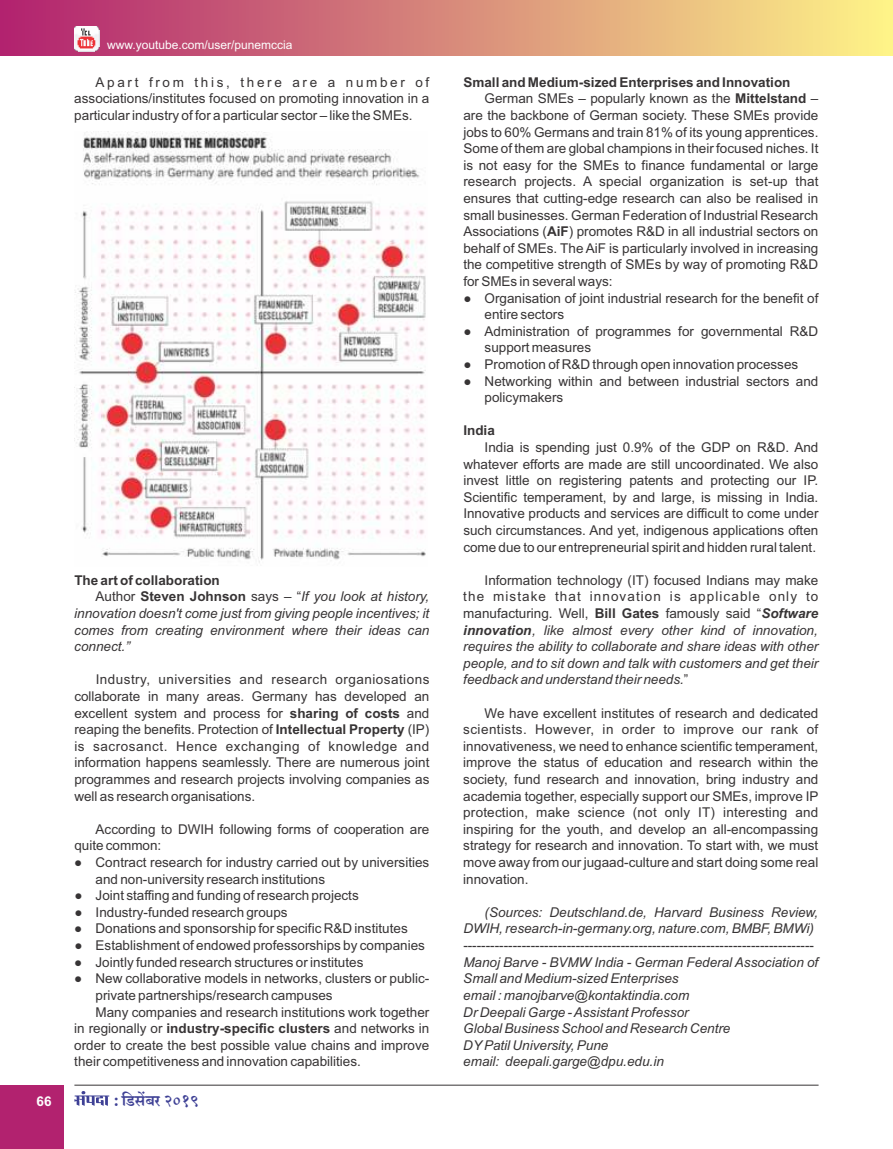
<style>
.page{position:relative;width:893px;height:1149px;background:#fff}
.page>*{position:absolute;margin:0;border:0;box-sizing:border-box;transform-origin:0 0}
.t1{font:19.5px "SHREE DEV 0708 P Bold";color:#3e4095}
.t2{font:13.5px/16.6px "Arial";color:#373435;text-align:justify}
.t3{font:italic 13.5px/16.6px "Arial";color:#373435}
.t4{font:700 13.5px "Arial";color:#373435}
.t5{font:700 13.5px "Arial";color:#fefefe}
.t6{font:12px "Arial";color:#fefefe}
.s1{font-style:normal}
.s2{font-weight:700;font-style:normal}
.s3{font-weight:700}
</style>
<div class="page">
<div style="left:0;top:1084px;width:64px;height:64px;background:#b2226f"></div>
<div style="left:0;top:0;width:893px;height:55px;background:linear-gradient(to right,#b11f6f,#fef488)"></div>
<svg style="left:74px;top:1091px;width:35px;height:14px"></svg>
<hr style="left:74px;top:1084px;width:745px;height:1px;background:#373435">
<img style="left:74px;top:26px;width:26px;height:26px">
<img style="left:74px;top:132px;width:352px;height:431px">
<p class="t6" style="left:107px;top:40px;width:187px">www.youtube.com/user/punemccia</p>
<p class="t2" style="left:74px;top:75px;width:357px;text-indent:21px">Apart from this, there are a number of associations/institutes focused on promoting innovation in a particular industry of for a particular sector – like the SMEs.</p>
<p class="t4" style="left:74px;top:574px;width:147px">The art of collaboration</p>
<p class="t3" style="left:74px;top:589px;width:357px;text-align:justify;text-indent:21px"><span class="s1">Author</span> <span class="s2">Steven Johnson</span> <span class="s1">says – “</span>If you look at history, innovation doesn't come just from giving people incentives; it comes from creating environment where their ideas can connect.”</p>
<p class="t2" style="left:74px;top:672px;width:357px;text-indent:21px">Industry, universities and research organiosations collaborate in many areas. Germany has developed an excellent system and process for <span class="s3">sharing of costs</span> and reaping the benefits. Protection of <span class="s3">Intellectual Property</span> (IP) is sacrosanct. Hence exchanging of knowledge and information happens seamlessly. There are numerous joint programmes and research projects involving companies as well as research organisations.</p>
<p class="t2" style="left:74px;top:821px;width:357px;text-indent:21px">According to DWIH following forms of cooperation are quite common:</p>
<p class="t2" style="left:96px;top:855px;width:335px;text-indent:-21px">● Contract research for industry carried out by universities and non-university research institutions</p>
<p class="t2" style="left:74px;top:921px;width:335px">● Donations and sponsorship for specific R&amp;D institutes</p>
<p class="t2" style="left:74px;top:954px;width:291px">● Jointly funded research structures or institutes</p>
<p class="t2" style="left:74px;top:971px;width:357px">● New collaborative models in networks, clusters or public-</p>
<p class="t2" style="left:96px;top:987px;width:239px">private partnerships/research campuses</p>
<p class="t2" style="left:96px;top:1004px;width:335px">Many companies and research institutions work together</p>
<p class="t2" style="left:74px;top:1020px;width:357px">in regionally or <span class="s3">industry-specific clusters</span> and networks in</p>
<p class="t2" style="left:74px;top:1037px;width:357px">order to create the best possible value chains and improve</p>
<p class="t2" style="left:74px;top:1054px;width:288px">their competitiveness and innovation capabilities.</p>
<p class="t2" style="left:74px;top:888px;width:286px">● Joint staffing and funding of research projects</p>
<p class="t2" style="left:74px;top:937px;width:352px">● Establishment of endowed professorships by companies</p>
<p class="t2" style="left:74px;top:904px;width:215px">● Industry-funded research groups</p>
<p class="t5" style="left:36px;top:1096px;width:17px">66</p>
<h1 class="t1" style="left:114px;top:1090px;width:87px">: {S&gt;g|~a 2019</h1>
<p class="t4" style="left:463px;top:77px;width:329px">Small and Medium-sized Enterprises and Innovation</p>
<p class="t2" style="left:463px;top:91px;width:357px;text-indent:21px">German SMEs – popularly known as the <span class="s3">Mittelstand</span> – are the backbone of German society. These SMEs provide jobs to 60% Germans and train 81% of its young apprentices.<br>Some of them are global champions in their focused niches. It is not easy for the SMEs to finance fundamental or large research projects. A special organization is set-up that ensures that cutting-edge research can also be realised in small businesses. German Federation of Industrial Research Associations (<span class="s3">AiF</span>) promotes R&amp;D in all industrial sectors on behalf of SMEs. The AiF is particularly involved in increasing the competitive strength of SMEs by way of promoting R&amp;D for SMEs in several ways:</p>
<p class="t2" style="left:485px;top:290px;width:335px;text-indent:-21px">● Organisation of joint industrial research for the benefit of entire sectors</p>
<p class="t2" style="left:485px;top:324px;width:335px;text-indent:-21px">● Administration of programmes for governmental R&amp;D support measures</p>
<p class="t2" style="left:463px;top:357px;width:336px">● Promotion of R&amp;D through open innovation processes</p>
<p class="t2" style="left:485px;top:373px;width:335px;text-indent:-21px">● Networking within and between industrial sectors and policymakers</p>
<p class="t4" style="left:463px;top:425px;width:33px">India</p>
<p class="t2" style="left:463px;top:440px;width:357px;text-indent:21px">India is spending just 0.9% of the GDP on R&amp;D. And whatever efforts are made are still uncoordinated. We also invest little on registering patents and protecting our IP.<br>Scientific temperament, by and large, is missing in India.<br>Innovative products and services are difficult to come under such circumstances. And yet, indigenous applications often come due to our entrepreneurial spirit and hidden rural talent.</p>
<p class="t3" style="left:463px;top:572px;width:357px;text-align:justify;text-indent:21px"><span class="s1">Information technology (IT) focused Indians may make the mistake that innovation is applicable only to manufacturing. Well,</span> <span class="s2">Bill Gates</span> <span class="s1">famously said “</span><span class="s3">Software innovation</span>, like almost every other kind of innovation, requires the ability to collaborate and share ideas with other people, and to sit down and talk with customers and get their feedback and understand their needs.<span class="s1">”</span></p>
<p class="t2" style="left:463px;top:705px;width:357px;text-indent:21px">We have excellent institutes of research and dedicated scientists. However, in order to improve our rank of innovativeness, we need to enhance scientific temperament, improve the status of education and research within the society, fund research and innovation, bring industry and academia together, especially support our SMEs, improve IP protection, make science (not only IT) interesting and inspiring for the youth, and develop an all-encompassing strategy for research and innovation. To start with, we must move away from our jugaad-culture and start doing some real innovation.</p>
<p class="t3" style="left:463px;top:904px;width:357px;text-indent:21px">(Sources: Deutschland.de, Harvard Business Review,<br>DWIH, research-in-germany.org, nature.com, BMBF, BMWi)</p>
<p class="t2" style="left:463px;top:937px;width:352px">------------------------------------------------------------------------------</p>
<p class="t3" style="left:463px;top:954px;width:357px">Manoj Barve - BVMW India - German Federal Association of Small and Medium-sized Enterprises<br>email : manojbarve@kontaktindia.com<br>Dr Deepali Garge - Assistant Professor</p>
<p class="t3" style="left:463px;top:1020px;width:269px">Global Business School and Research Centre<br>DYPatil University, Pune<br>email: deepali.garge@dpu.edu.in</p>
</div>
